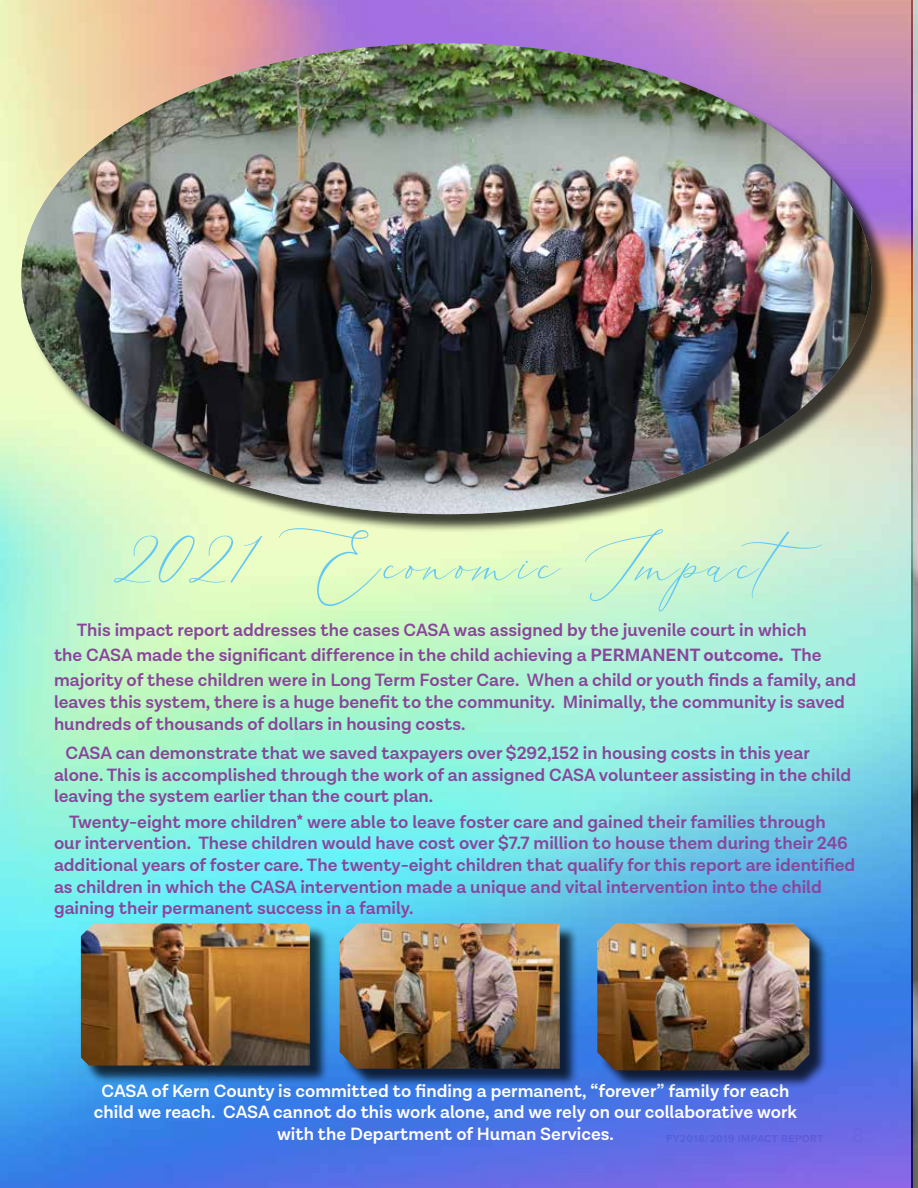
<style>
.page{position:relative;width:918px;height:1188px;background:#fff}
.page>*{position:absolute;margin:0;border:0;box-sizing:border-box;transform-origin:0 0}
.t1{font:60px "Aerotis";letter-spacing:.055em;color:#61c8f3}
.t2{font:600 18px/21.6px "Lota Grotesque Alt 1";color:#8a459b}
.t3{font:600 18px/21.6px "Lota Grotesque Alt 1";color:#fff;text-align:center}
.s1{font-weight:700}
.s2{font-weight:700;font-size:21px}
</style>
<div class="page">
<img style="left:0;top:0;width:918px;height:1188px">
<div style="left:24px;top:45px;width:866px;height:488px;background:#000;opacity:.75"></div>
<img style="left:21px;top:43px;width:851px;height:471px">
<div style="left:83px;top:926px;width:245px;height:158px;background:#000;opacity:.75"></div>
<img style="left:81px;top:923px;width:229px;height:143px">
<div style="left:342px;top:926px;width:236px;height:162px;background:#000;opacity:.75"></div>
<img style="left:340px;top:923px;width:220px;height:146px">
<div style="left:600px;top:926px;width:228px;height:163px;background:#000;opacity:.75"></div>
<img style="left:597px;top:923px;width:212px;height:147px">
<h1 class="t1" style="left:114px;top:529px;width:731px">2021 Economic Impact</h1>
<p class="t2" style="left:54px;top:618px;width:804px;line-height:25.2px;text-indent:23px">This impact report addresses the cases CASA was assigned by the juvenile court in which<br>the CASA made the significant difference in the child achieving a <span class="s1">PERMANENT outcome</span><span class="s2">.</span> The majority of these children were in Long Term Foster Care. When a child or youth finds a family, and</p>
<p class="t2" style="left:54px;top:692px;width:793px">leaves this system, there is a huge benefit to the community. Minimally, the community is saved hundreds of thousands of dollars in housing costs.</p>
<p class="t2" style="left:54px;top:743px;width:799px;text-indent:12px">CASA can demonstrate that we saved taxpayers over $292,152 in housing costs in this year alone. This is accomplished through the work of an assigned CASA volunteer assisting in the child leaving the system earlier than the court plan.</p>
<p class="t2" style="left:54px;top:812px;width:803px;text-indent:15px">Twenty-eight more children* were able to leave foster care and gained their families through our intervention. These children would have cost over $7.7 million to house them during their 246 additional years of foster care. The twenty-eight children that qualify for this report are identified as children in which the CASA intervention made a unique and vital intervention into the child gaining their permanent success in a family.</p>
<p class="t3" style="left:94px;top:1080px;width:705px">CASA of Kern County is committed to finding a permanent, “forever” family for each child we reach. CASA cannot do this work alone, and we rely on our collaborative work with the Department of Human Services.</p>
</div>
